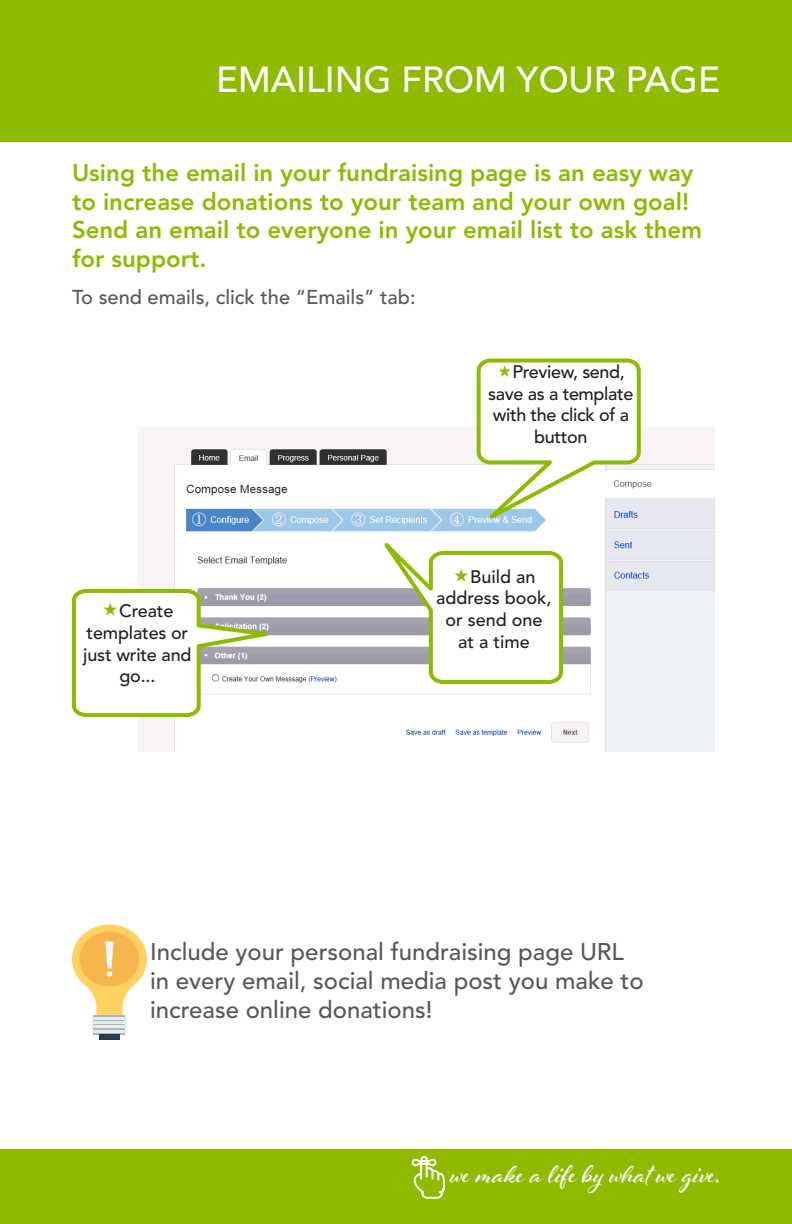
<style>
.page{position:relative;width:792px;height:1224px;background:#8dbb00}
.page>*{position:absolute;margin:0;border:0;box-sizing:border-box;transform-origin:0 0}
.t1{font:500 36px "Avenir LT Std";color:#fff}
.t2{font:700 32px "Al Fresco";color:#fff}
.t3{font:800 24px/28.8px "Avenir LT Std";color:#8dbb00}
.t4{font:500 24px/28.8px "Avenir LT Std";color:#57585a}
.t5{font:500 20px "Avenir LT Std";color:#57585a}
.t6{font:500 18px "Avenir LT Std";letter-spacing:-.01em;color:#231f20}
</style>
<div class="page">
<div style="left:0;top:143px;width:792px;height:1006px;background:#fff"></div>
<img style="left:138px;top:427px;width:576px;height:325px">
<svg style="left:411px;top:1155px;width:35px;height:44px"></svg>
<svg style="left:72px;top:924px;width:75px;height:91px"></svg>
<svg style="left:94px;top:1015px;width:31px;height:19px"></svg>
<hr style="left:92px;top:1017px;width:34px;height:2px;background:#e6ebed">
<hr style="left:92px;top:1021px;width:34px;height:3px;background:#e6ebed">
<hr style="left:92px;top:1026px;width:34px;height:2px;background:#e6ebed">
<hr style="left:92px;top:1030px;width:34px;height:2px;background:#e6ebed">
<div style="left:99px;top:1034px;width:21px;height:6px;background:#293b4d"></div>
<svg style="left:360px;top:358px;width:283px;height:328px"></svg>
<svg style="left:72px;top:587px;width:220px;height:132px"></svg>
<p class="t1" style="left:216px;top:59px;width:505px">EMAILING FROM YOUR PAGE</p>
<p class="t3" style="left:72px;top:158px;width:623px">Using the email in your fundraising page is an easy way to increase donations to your team and your own goal!</p>
<p class="t3" style="left:72px;top:216px;width:632px">Send an email to everyone in your email list to ask them for support.</p>
<p class="t5" style="left:72px;top:285px;width:345px">To send emails, click the “Emails” tab:</p>
<p class="t6" style="left:119px;top:601px;width:56px">Create</p>
<p class="t6" style="left:87px;top:622px;width:103px">templates or</p>
<p class="t6" style="left:83px;top:644px;width:110px">just write and</p>
<p class="t6" style="left:119px;top:666px;width:37px">go...</p>
<p class="t6" style="left:513px;top:362px;width:114px">Preview, send,</p>
<p class="t6" style="left:488px;top:383px;width:147px">save as a template</p>
<p class="t6" style="left:493px;top:405px;width:138px">with the click of a</p>
<p class="t6" style="left:534px;top:426px;width:55px">button</p>
<p class="t6" style="left:470px;top:566px;width:67px">Build an</p>
<p class="t6" style="left:436px;top:588px;width:117px">address book,</p>
<p class="t6" style="left:445px;top:609px;width:99px">or send one</p>
<p class="t6" style="left:458px;top:631px;width:73px">at a time</p>
<p class="t4" style="left:150px;top:938px;width:495px">Include your personal fundraising page URL in every email, social media post you make to increase online donations!</p>
<p class="t2" style="left:451px;top:1152px;width:271px">we make a life by what we give.</p>
</div>
